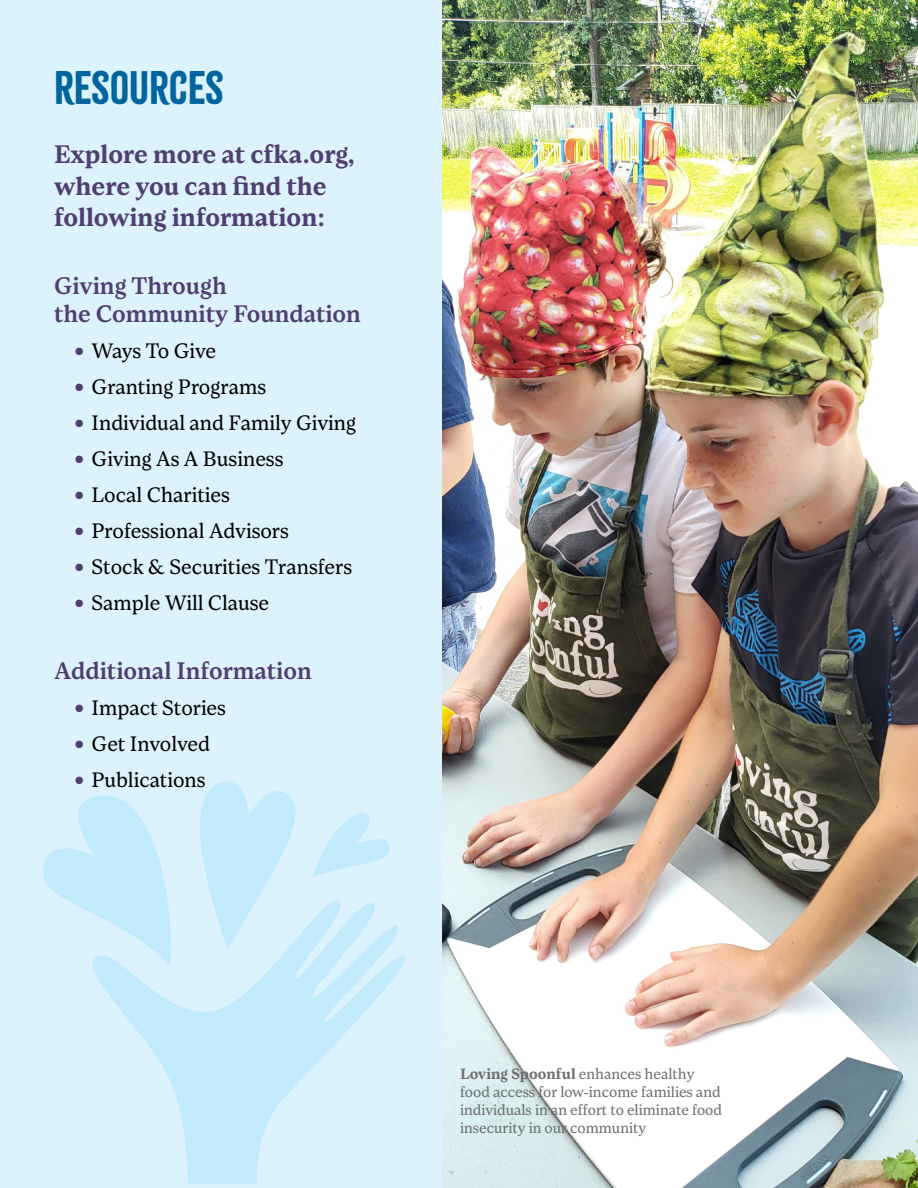
<style>
.page{position:relative;width:918px;height:1188px;background:#fff}
.page>*{position:absolute;margin:0;border:0;box-sizing:border-box;transform-origin:0 0}
.t1{font:41.25px "Citrus Gothic Solid";color:#00649d}
.t2{font:700 25.5px/31.5px "Loretta";color:#4f3f71}
.t3{font:600 24px/28.5px "Loretta";color:#4f3f71}
.t4{font:21px "Loretta";color:#000}
.t5{font:21px "Loretta";letter-spacing:-.02em;color:#000}
.t6{font:15px/18px "Loretta";color:#6d6e71}
.s1{font-size:10.5px;color:#4f3f71}
.s2{font-weight:700}
</style>
<div class="page">
<div style="left:0;top:0;width:445px;height:1188px;background:#dcf2fd"></div>
<img style="left:443px;top:0;width:475px;height:1188px">
<svg style="left:93px;top:925px;width:312px;height:259px"></svg>
<svg style="left:43px;top:781px;width:349px;height:185px"></svg>
<h1 class="t1" style="left:54px;top:62px;width:171px">RESOURCES</h1>
<p class="t2" style="left:54px;top:139px;width:303px">Explore more at cfka.org, where you can find the following information:</p>
<p class="t3" style="left:54px;top:272px;width:309px">Giving Through<br>the Community Foundation</p>
<p class="t5" style="left:75px;top:340px;width:143px"><span class="s1">●</span> Ways To Give</p>
<p class="t4" style="left:75px;top:376px;width:193px"><span class="s1">●</span> Granting Programs</p>
<p class="t4" style="left:75px;top:412px;width:283px"><span class="s1">●</span> Individual and Family Giving</p>
<p class="t4" style="left:75px;top:448px;width:210px"><span class="s1">●</span> Giving As A Business</p>
<p class="t4" style="left:75px;top:484px;width:156px"><span class="s1">●</span> Local Charities</p>
<p class="t4" style="left:75px;top:520px;width:215px"><span class="s1">●</span> Professional Advisors</p>
<p class="t4" style="left:75px;top:556px;width:279px"><span class="s1">●</span> Stock &amp; Securities Transfers</p>
<p class="t4" style="left:75px;top:592px;width:196px"><span class="s1">●</span> Sample Will Clause</p>
<p class="t3" style="left:54px;top:657px;width:259px">Additional Information</p>
<p class="t4" style="left:75px;top:697px;width:153px"><span class="s1">●</span> Impact Stories</p>
<p class="t4" style="left:75px;top:733px;width:137px"><span class="s1">●</span> Get Involved</p>
<p class="t4" style="left:75px;top:769px;width:132px"><span class="s1">●</span> Publications</p>
<p class="t6" style="left:460px;top:1065px;width:263px"><span class="s2">Loving Spoonful</span> enhances healthy food access for low-income families and individuals in an effort to eliminate food insecurity in our community</p>
</div>
